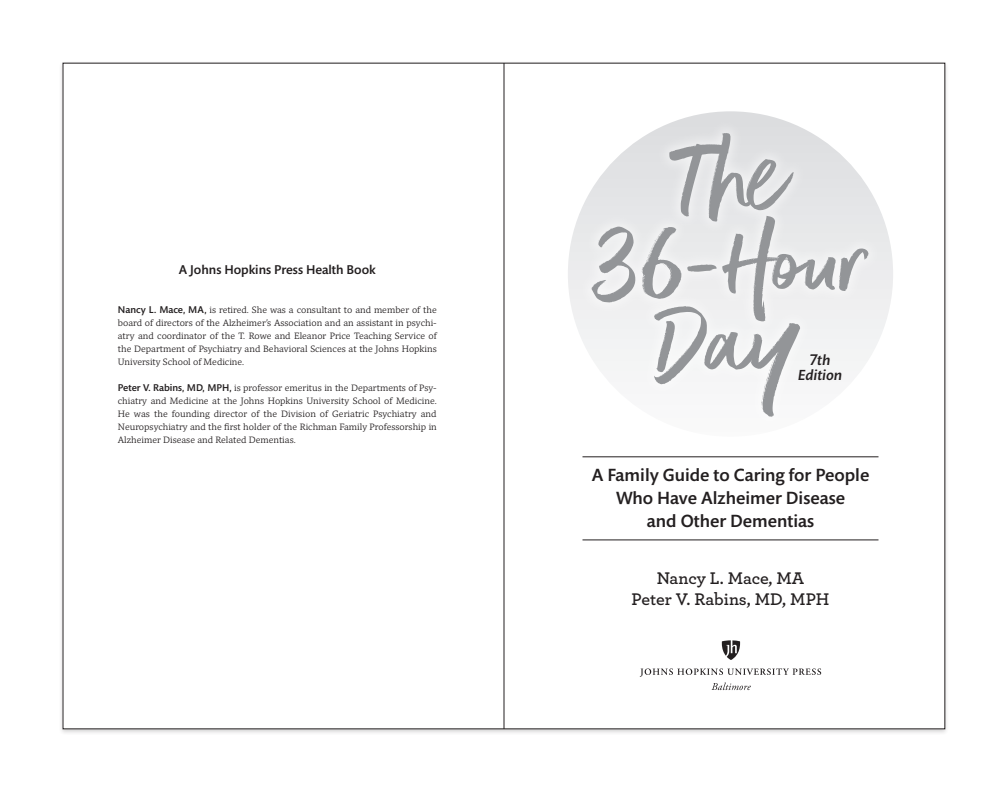
<style>
.page{position:relative;width:1008px;height:792px;background:#fff}
.page>*{position:absolute;margin:0;border:0;box-sizing:border-box;transform-origin:0 0}
.t1{font:122.9px/87.5px "Better Times";color:#939598;text-align:center}
.t2{font:500 18px/23px "Mundo Sans Pro";color:#231f20;text-align:center}
.t3{font:600 17.7px/21.2px "Archer";letter-spacing:-.005em;color:#231f20;text-align:center}
.t4{font:italic 500 14.9px/14.9px "Mundo Sans Pro";color:#231f20;text-align:center}
.t5{font:500 13px "Mundo Sans Pro";color:#231f20}
.t6{font:9.4px/13px "Mundo Serif";color:#231f20;text-align:justify}
.s1{font-family:"Mundo Sans Pro";font-weight:500;font-size:10px}
.s2{font-family:"Better Times Alt"}
.s3{font-size:15.7px}
</style>
<div class="page">
<div style="left:59px;top:61px;width:890px;height:674px;background:#231f20;opacity:.2"></div>
<div style="left:504px;top:63px;width:441px;height:666px;background:#fff"></div>
<svg style="left:568px;top:111px;width:325px;height:326px"></svg>
<svg style="left:640px;top:668px;width:181px;height:22px"></svg>
<svg style="left:722px;top:640px;width:18px;height:20px"></svg>
<hr style="left:583px;top:457px;width:296px;height:1px;background:#231f20">
<hr style="left:583px;top:540px;width:296px;height:1px;background:#231f20">
<div style="left:655px;top:119px;width:153px;height:117px;background:#e6e6e8"></div>
<div style="left:577px;top:202px;width:305px;height:134px;background:#efeff0"></div>
<div style="left:640px;top:292px;width:174px;height:139px;background:#f6f7f7"></div>
<div style="left:63px;top:63px;width:441px;height:666px;background:#fff"></div>
<hr style="left:504px;top:63px;width:1px;height:666px;background:#231f20">
<h3 class="t5" style="left:179px;top:261px;width:198px">A Johns Hopkins Press Health Book</h3>
<p class="t6" style="left:118px;top:303px;width:321px"><span class="s1">Nancy L. Mace, MA,</span> is retired. She was a consultant to and member of the board of directors of the Alzheimer’s Association and an assistant in psychi&shy;atry and coordinator of the T. Rowe and Eleanor Price Teaching Service of the Department of Psychiatry and Behavioral Sciences at the Johns Hopkins University School of Medicine.</p>
<p class="t6" style="left:118px;top:381px;width:321px"><span class="s1">Peter V. Rabins, MD, MPH,</span> is professor emeritus in the Departments of Psy&shy;chiatry and Medicine at the Johns Hopkins University School of Medicine.<br>He was the founding director of the Division of Geriatric Psychiatry and Neuropsychiatry and the first holder of the Richman Family Professorship in Alzheimer Disease and Related Dementias.</p>
<h1 class="t1" style="left:593px;top:138px;width:276px">The<br>36-Hour</h1>
<h1 class="t1" style="left:658px;top:305px;width:146px">Da<span class="s2">y</span></h1>
<h3 class="t4" style="left:798px;top:353px;width:46px"><span class="s3">7</span>th<br>Edition</h3>
<h2 class="t2" style="left:592px;top:463px;width:279px">A Family Guide to Caring for People<br>Who Have Alzheimer Disease<br>and Other Dementias</h2>
<h3 class="t3" style="left:631px;top:566px;width:200px">Nancy L. Mace, MA<br>Peter V. Rabins, MD, MPH</h3>
</div>
